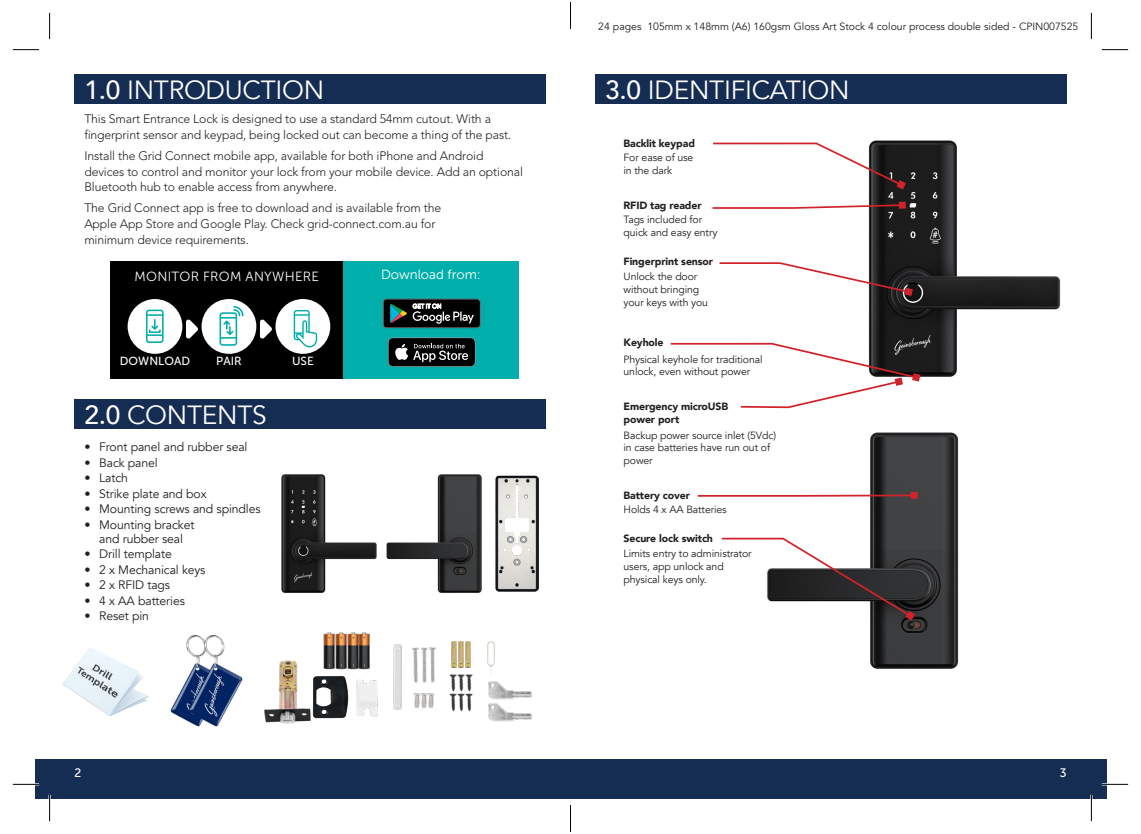
<style>
.page{position:relative;width:1141px;height:834px;background:#fff}
.page>*{position:absolute;margin:0;border:0;box-sizing:border-box;transform-origin:0 0}
.t1{font:26.25px "Avenir";letter-spacing:-.01em;color:#fff}
.front_captions{font:13.3px "Museo Sans 300";letter-spacing:.02em;color:#fff}
.front_captions-2{font:13.3px "Museo Sans 300";color:#fff}
.Body_Copy{font:300 12.25px/15.8px "Avenir LT Std";letter-spacing:-.01em;color:#231f20}
.t2{font:12.25px/14px "Avenir";letter-spacing:-.01em;color:#231f20;text-align:center}
.t3{font:12.25px "Museo Sans Rounded 500";color:#fff}
.t4{font:11.72px "Museo Sans 500";color:#fff}
.bold_text{font:10.5px/13.1px "Avenir";letter-spacing:-.01em;color:#231f20}
.bold_text-2{font:900 10.5px/12.6px "Avenir";letter-spacing:-.01em;color:#231f20}
.s1{font-weight:500}
</style>
<div class="page">
<img style="left:281px;top:474px;width:201px;height:119px">
<img style="left:870px;top:432px;width:89px;height:237px">
<img style="left:868px;top:140px;width:193px;height:237px">
<div style="left:35px;top:759px;width:1071px;height:40px;background:#152c53"></div>
<div style="left:74px;top:74px;width:472px;height:30px;background:#152c53"></div>
<div style="left:110px;top:261px;width:233px;height:118px;background:#000"></div>
<div style="left:343px;top:261px;width:176px;height:118px;background:#00afab"></div>
<svg style="left:186px;top:319px;width:12px;height:20px"></svg>
<svg style="left:260px;top:319px;width:12px;height:20px"></svg>
<div style="left:128px;top:299px;width:54px;height:55px;background:#fff;border-radius:50%"></div>
<div style="left:202px;top:299px;width:54px;height:55px;background:#fff;border-radius:50%"></div>
<div style="left:276px;top:299px;width:54px;height:55px;background:#fff;border-radius:50%"></div>
<svg style="left:146px;top:309px;width:18px;height:34px"></svg>
<svg style="left:294px;top:310px;width:23px;height:37px"></svg>
<svg style="left:219px;top:306px;width:24px;height:39px"></svg>
<div style="left:595px;top:74px;width:472px;height:30px;background:#152c53"></div>
<svg style="left:713px;top:142px;width:193px;height:47px"></svg>
<svg style="left:712px;top:203px;width:192px;height:7px"></svg>
<div style="left:899px;top:202px;width:7px;height:7px;background:#d1232a"></div>
<svg style="left:719px;top:261px;width:194px;height:35px"></svg>
<svg style="left:670px;top:342px;width:250px;height:67px"></svg>
<svg style="left:721px;top:536px;width:194px;height:84px"></svg>
<svg style="left:697px;top:493px;width:214px;height:4px"></svg>
<div style="left:911px;top:492px;width:7px;height:7px;background:#d1232a"></div>
<img style="left:323px;top:632px;width:10px;height:37px">
<img style="left:333px;top:632px;width:12px;height:37px">
<img style="left:345px;top:632px;width:12px;height:22px">
<img style="left:357px;top:632px;width:13px;height:22px">
<img style="left:62px;top:647px;width:87px;height:69px">
<img style="left:495px;top:475px;width:44px;height:116px">
<img style="left:488px;top:681px;width:44px;height:41px">
<img style="left:264px;top:660px;width:49px;height:64px">
<img style="left:345px;top:654px;width:33px;height:63px">
<img style="left:449px;top:674px;width:24px;height:37px">
<img style="left:393px;top:644px;width:9px;height:66px">
<img style="left:413px;top:693px;width:22px;height:15px">
<img style="left:412px;top:647px;width:24px;height:36px">
<img style="left:170px;top:641px;width:17px;height:80px">
<img style="left:187px;top:634px;width:56px;height:93px">
<svg style="left:383px;top:299px;width:97px;height:29px"></svg>
<svg style="left:388px;top:337px;width:88px;height:30px"></svg>
<div style="left:74px;top:399px;width:472px;height:30px;background:#152c53"></div>
<img style="left:313px;top:675px;width:36px;height:43px">
<img style="left:451px;top:641px;width:20px;height:27px">
<img style="left:487px;top:641px;width:8px;height:34px">
<hr style="left:13px;top:783px;width:26px;height:2px;background:#fff">
<hr style="left:1102px;top:783px;width:26px;height:2px;background:#fff">
<hr style="left:49px;top:794px;width:2px;height:27px;background:#fff">
<hr style="left:1090px;top:794px;width:2px;height:27px;background:#fff">
<svg style="left:13px;top:49px;width:26px;height:1px"></svg>
<svg style="left:1102px;top:49px;width:26px;height:1px"></svg>
<svg style="left:13px;top:783px;width:26px;height:1px"></svg>
<svg style="left:1102px;top:783px;width:26px;height:1px"></svg>
<svg style="left:49px;top:13px;width:1px;height:26px"></svg>
<svg style="left:49px;top:794px;width:1px;height:27px"></svg>
<svg style="left:1091px;top:13px;width:1px;height:26px"></svg>
<svg style="left:1091px;top:794px;width:1px;height:27px"></svg>
<svg style="left:570px;top:2px;width:1px;height:27px"></svg>
<svg style="left:570px;top:805px;width:1px;height:26px"></svg>
<p class="t1" style="left:84px;top:74px;width:241px"><span class="s1">1.0</span> INTRODUCTION</p>
<p class="Body_Copy" style="left:84px;top:111px;width:429px">This Smart Entrance Lock is designed to use a standard 54mm cutout. With a fingerprint sensor and keypad, being locked out can become a thing of the past.</p>
<p class="Body_Copy" style="left:84px;top:148px;width:440px">Install the Grid Connect mobile app, available for both iPhone and Android devices to control and monitor your lock from your mobile device. Add an optional<br>Bluetooth hub to enable access from anywhere.</p>
<p class="Body_Copy" style="left:84px;top:200px;width:359px">The Grid Connect app is free to download and is available from the<br>Apple App Store and Google Play. Check grid-connect.com.au for minimum device requirements.</p>
<p class="front_captions" style="left:135px;top:269px;width:186px">MONITOR FROM ANYWHERE</p>
<p class="front_captions-2" style="left:381px;top:267px;width:101px">Download from:</p>
<p class="t4" style="left:120px;top:355px;width:72px">DOWNLOAD</p>
<p class="t4" style="left:216px;top:355px;width:27px">PAIR</p>
<p class="t4" style="left:292px;top:355px;width:23px">USE</p>
<p class="t1" style="left:84px;top:399px;width:184px"><span class="s1">2.0</span> CONTENTS</p>
<p class="t2" style="left:84px;top:440px;width:165px">• Front panel and rubber seal</p>
<p class="t2" style="left:84px;top:455px;width:75px">• Back panel</p>
<p class="t2" style="left:84px;top:471px;width:45px">• Latch</p>
<p class="t2" style="left:84px;top:486px;width:124px">• Strike plate and box</p>
<p class="t2" style="left:84px;top:502px;width:178px">• Mounting screws and spindles</p>
<p class="t2" style="left:84px;top:517px;width:112px">• Mounting bracket and rubber seal</p>
<p class="t2" style="left:84px;top:547px;width:89px">• Drill template</p>
<p class="t2" style="left:84px;top:562px;width:123px">• 2 x Mechanical keys</p>
<p class="t2" style="left:84px;top:578px;width:87px">• 2 x RFID tags</p>
<p class="t2" style="left:84px;top:593px;width:102px">• 4 x AA batteries</p>
<p class="t2" style="left:84px;top:609px;width:66px">• Reset pin</p>
<p class="bold_text" style="left:598px;top:20px;width:482px">24 pages 105mm x 148mm (A6) 160gsm Gloss Art Stock 4 colour process double sided - CPIN007525</p>
<p class="t1" style="left:605px;top:74px;width:246px"><span class="s1">3.0</span> IDENTIFICATION</p>
<p class="bold_text-2" style="left:624px;top:136px;width:73px">Backlit keypad</p>
<p class="bold_text" style="left:624px;top:151px;width:71px">For ease of use in the dark</p>
<p class="bold_text-2" style="left:624px;top:198px;width:80px">RFID tag reader</p>
<p class="bold_text" style="left:624px;top:213px;width:95px">Tags included for quick and easy entry</p>
<p class="bold_text-2" style="left:624px;top:255px;width:91px">Fingerprint sensor</p>
<p class="bold_text" style="left:624px;top:270px;width:86px">Unlock the door without bringing your keys with you</p>
<p class="bold_text-2" style="left:624px;top:336px;width:42px">Keyhole</p>
<p class="bold_text" style="left:624px;top:353px;width:141px;line-height:12.6px">Physical keyhole for traditional unlock, even without power</p>
<p class="bold_text-2" style="left:624px;top:399px;width:106px">Emergency microUSB power port</p>
<p class="bold_text" style="left:624px;top:429px;width:154px;line-height:12.6px">Backup power source inlet (5Vdc) in case batteries have run out of power</p>
<p class="bold_text-2" style="left:624px;top:488px;width:68px">Battery cover</p>
<p class="bold_text" style="left:624px;top:503px;width:105px">Holds 4 x AA Batteries</p>
<p class="bold_text-2" style="left:624px;top:531px;width:91px">Secure lock switch</p>
<p class="bold_text" style="left:624px;top:546px;width:130px">Limits entry to administrator users, app unlock and physical keys only.</p>
<p class="t3" style="left:74px;top:766px;width:8px">2</p>
<p class="t3" style="left:1060px;top:766px;width:8px">3</p>
</div>
